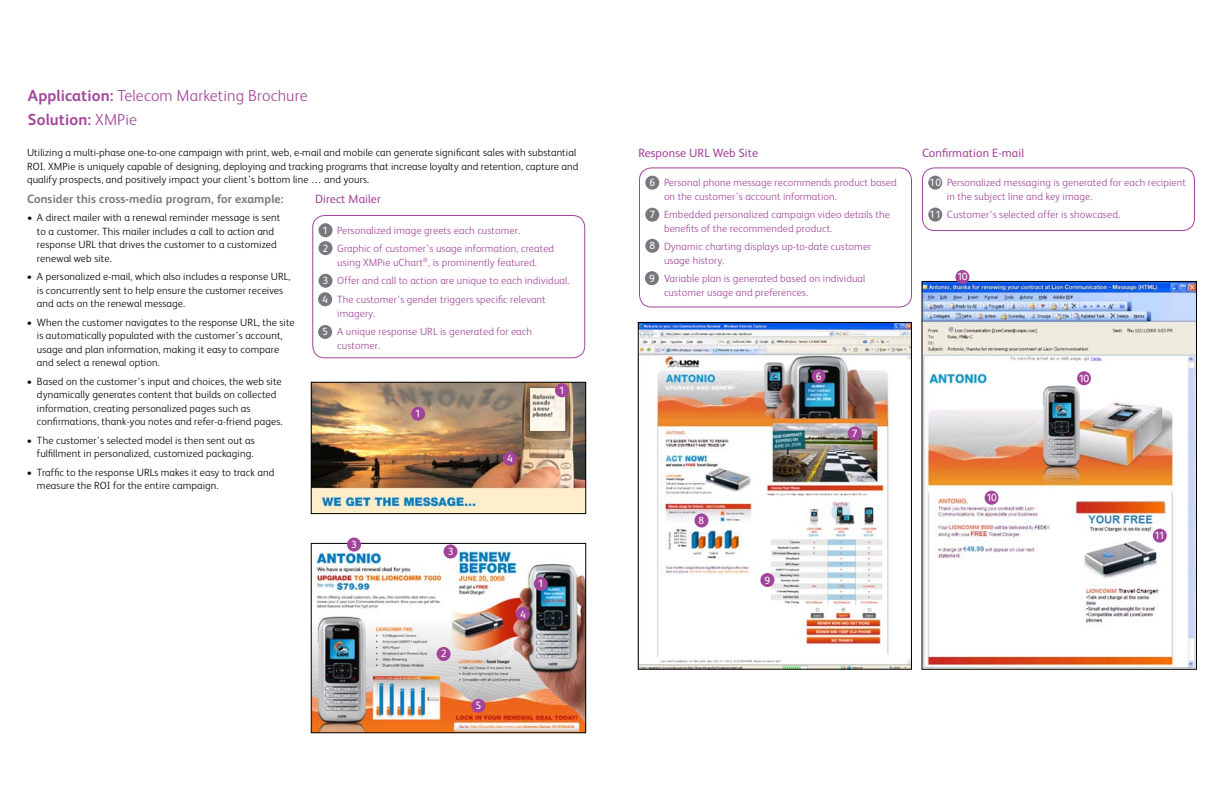
<style>
.page{position:relative;width:1224px;height:792px;background:#fff}
.page>*{position:absolute;margin:0;border:0;box-sizing:border-box;transform-origin:0 0}
.t1{font:300 16px/24px "Xerox Sans";letter-spacing:.01em;color:#a2459a}
.t2{font:12px "Xerox Sans";letter-spacing:.01em;color:#a2459a}
.t3{font:700 12px "Xerox Sans";letter-spacing:.01em;color:#77787b}
.t4{font:300 10.5px/13.5px "Xerox Sans";letter-spacing:.01em;color:#000}
.t5{font:300 10.5px/13.5px "Xerox Sans";letter-spacing:.01em;color:#a2459a}
.t6{font:10.5px "Xerox Sans";letter-spacing:-.1em;color:#fff}
.s1{font-weight:700}
</style>
<div class="page">
<div style="left:312px;top:215px;width:273px;height:143px;border:1px solid #a2459a;border-radius:12px"></div>
<div style="left:639px;top:167px;width:273px;height:141px;border:1px solid #a2459a;border-radius:12px"></div>
<div style="left:319px;top:223px;width:14px;height:14px;background:#77787b;border-radius:50%"></div>
<div style="left:645px;top:176px;width:14px;height:14px;background:#77787b;border-radius:50%"></div>
<div style="left:319px;top:241px;width:14px;height:14px;background:#77787b;border-radius:50%"></div>
<div style="left:645px;top:208px;width:14px;height:14px;background:#77787b;border-radius:50%"></div>
<div style="left:319px;top:274px;width:14px;height:14px;background:#77787b;border-radius:50%"></div>
<div style="left:645px;top:239px;width:14px;height:14px;background:#77787b;border-radius:50%"></div>
<div style="left:318px;top:292px;width:14px;height:14px;background:#77787b;border-radius:50%"></div>
<div style="left:645px;top:271px;width:14px;height:14px;background:#77787b;border-radius:50%"></div>
<div style="left:318px;top:325px;width:14px;height:14px;background:#77787b;border-radius:50%"></div>
<img style="left:313px;top:545px;width:271px;height:186px">
<div style="left:311px;top:543px;width:275px;height:190px;border:1px solid #000"></div>
<img style="left:313px;top:384px;width:271px;height:128px">
<div style="left:311px;top:382px;width:275px;height:132px;border:1px solid #000"></div>
<img style="left:640px;top:324px;width:270px;height:343px">
<div style="left:638px;top:322px;width:274px;height:347px;border:1px solid #000"></div>
<div style="left:437px;top:647px;width:14px;height:14px;background:#a2459a;border-radius:50%"></div>
<div style="left:848px;top:427px;width:14px;height:14px;background:#a2459a;border-radius:50%"></div>
<div style="left:534px;top:577px;width:14px;height:14px;background:#a2459a;border-radius:50%"></div>
<div style="left:812px;top:369px;width:14px;height:14px;background:#a2459a;border-radius:50%"></div>
<div style="left:347px;top:538px;width:14px;height:14px;background:#a2459a;border-radius:50%"></div>
<div style="left:694px;top:514px;width:14px;height:14px;background:#a2459a;border-radius:50%"></div>
<div style="left:444px;top:544px;width:14px;height:14px;background:#a2459a;border-radius:50%"></div>
<div style="left:471px;top:699px;width:14px;height:14px;background:#a2459a;border-radius:50%"></div>
<div style="left:516px;top:607px;width:14px;height:14px;background:#a2459a;border-radius:50%"></div>
<div style="left:760px;top:573px;width:14px;height:14px;background:#a2459a;border-radius:50%"></div>
<div style="left:411px;top:407px;width:14px;height:14px;background:#a2459a;border-radius:50%"></div>
<div style="left:555px;top:383px;width:14px;height:14px;background:#a2459a;border-radius:50%"></div>
<div style="left:503px;top:452px;width:14px;height:14px;background:#a2459a;border-radius:50%"></div>
<div style="left:922px;top:167px;width:273px;height:64px;border:1px solid #a2459a;border-radius:12px"></div>
<div style="left:928px;top:176px;width:14px;height:14px;background:#77787b;border-radius:50%"></div>
<div style="left:928px;top:208px;width:14px;height:14px;background:#77787b;border-radius:50%"></div>
<img style="left:924px;top:283px;width:271px;height:385px">
<div style="left:922px;top:281px;width:275px;height:389px;border:1px solid #000"></div>
<div style="left:1153px;top:529px;width:14px;height:14px;background:#a2459a;border-radius:50%"></div>
<div style="left:985px;top:491px;width:14px;height:14px;background:#a2459a;border-radius:50%"></div>
<div style="left:1077px;top:371px;width:14px;height:14px;background:#a2459a;border-radius:50%"></div>
<div style="left:955px;top:270px;width:14px;height:14px;background:#a2459a;border-radius:50%"></div>
<h1 class="t1" style="left:28px;top:83px;width:281px"><span class="s1">Application:</span> Telecom Marketing Brochure<br><span class="s1">Solution:</span> XMPie</h1>
<p class="t4" style="left:27px;top:146px;width:553px">Utilizing a multi-phase one-to-one campaign with print, web, e-mail and mobile can generate significant sales with substantial<br>ROI. XMPie is uniquely capable of designing, deploying and tracking programs that increase loyalty and retention, capture and qualify prospects, and positively impact your client’s bottom line … and yours.</p>
<p class="t3" style="left:27px;top:190px;width:258px">Consider this cross-media program, for example:</p>
<p class="t4" style="left:37px;top:210px;width:245px;text-indent:-10px">• A direct mailer with a renewal reminder message is sent to a customer. This mailer includes a call to action and response URL that drives the customer to a customized renewal web site.</p>
<p class="t4" style="left:37px;top:269px;width:255px;text-indent:-10px">• A personalized e-mail, which also includes a response URL, is concurrently sent to help ensure the customer receives and acts on the renewal message.</p>
<p class="t4" style="left:37px;top:315px;width:259px;text-indent:-10px">• When the customer navigates to the response URL, the site is automatically populated with the customer’s account, usage and plan information, making it easy to compare and select a renewal option.</p>
<p class="t4" style="left:37px;top:374px;width:247px;text-indent:-10px">• Based on the customer’s input and choices, the web site dynamically generates content that builds on collected information, creating personalized pages such as confirmations, thank-you notes and refer-a-friend pages.</p>
<p class="t4" style="left:27px;top:433px;width:229px;text-align:right">• The customer’s selected model is then sent out as fulfillment in personalized, customized packaging.</p>
<p class="t4" style="left:37px;top:465px;width:239px;text-indent:-10px">• Traffic to the response URLs makes it easy to track and measure the ROI for the entire campaign.</p>
<p class="t2" style="left:315px;top:191px;width:67px">Direct Mailer</p>
<p class="t5" style="left:337px;top:221px;width:219px;line-height:18.5px">Personalized image greets each customer.<br>Graphic of customer’s usage information, created</p>
<p class="t5" style="left:337px;top:253px;width:234px;line-height:18.5px">using XMPie uChart<sup>®</sup>, is prominently featured.<br>Offer and call to action are unique to each individual.<br>The customer’s gender triggers specific relevant</p>
<p class="t5" style="left:337px;top:303px;width:196px;line-height:18.5px">imagery.<br>A unique response URL is generated for each</p>
<p class="t5" style="left:337px;top:338px;width:44px">customer.</p>
<p class="t6" style="left:323px;top:223px;width:7px">1</p>
<p class="t6" style="left:323px;top:241px;width:7px">2</p>
<p class="t6" style="left:323px;top:274px;width:7px">3</p>
<p class="t6" style="left:322px;top:292px;width:7px">4</p>
<p class="t6" style="left:322px;top:325px;width:7px">5</p>
<p class="t6" style="left:559px;top:383px;width:7px">1</p>
<p class="t6" style="left:415px;top:407px;width:7px">1</p>
<p class="t6" style="left:507px;top:452px;width:7px">4</p>
<p class="t6" style="left:351px;top:537px;width:7px">3</p>
<p class="t6" style="left:448px;top:544px;width:7px">3</p>
<p class="t6" style="left:441px;top:647px;width:7px">2</p>
<p class="t6" style="left:476px;top:699px;width:7px">5</p>
<p class="t6" style="left:520px;top:607px;width:7px">4</p>
<p class="t6" style="left:538px;top:577px;width:7px">1</p>
<p class="t2" style="left:638px;top:145px;width:121px">Response URL Web Site</p>
<p class="t2" style="left:922px;top:145px;width:104px">Confirmation E-mail</p>
<p class="t6" style="left:649px;top:176px;width:7px">6</p>
<p class="t6" style="left:649px;top:208px;width:7px">7</p>
<p class="t6" style="left:649px;top:239px;width:7px">8</p>
<p class="t6" style="left:649px;top:271px;width:7px">9</p>
<p class="t5" style="left:664px;top:175px;width:234px">Personal phone message recommends product based on the customer’s account information.</p>
<p class="t5" style="left:664px;top:208px;width:227px">Embedded personalized campaign video details the benefits of the recommended product.</p>
<p class="t5" style="left:664px;top:240px;width:209px">Dynamic charting displays up-to-date customer usage history.</p>
<p class="t5" style="left:664px;top:272px;width:203px">Variable plan is generated based on individual customer usage and preferences.</p>
<p class="t6" style="left:816px;top:369px;width:7px">6</p>
<p class="t6" style="left:852px;top:426px;width:7px">7</p>
<p class="t6" style="left:699px;top:513px;width:7px">8</p>
<p class="t6" style="left:765px;top:573px;width:7px">9</p>
<p class="t5" style="left:947px;top:175px;width:241px">Personalized messaging is generated for each recipient in the subject line and key image.</p>
<p class="t5" style="left:947px;top:207px;width:175px">Customer’s selected offer is showcased.</p>
<p class="t6" style="left:929px;top:176px;width:13px">10</p>
<p class="t6" style="left:929px;top:208px;width:13px">11</p>
<p class="t6" style="left:957px;top:270px;width:12px">10</p>
<p class="t6" style="left:986px;top:491px;width:12px">10</p>
<p class="t6" style="left:1079px;top:371px;width:12px">10</p>
<p class="t6" style="left:1155px;top:529px;width:12px">11</p>
</div>
